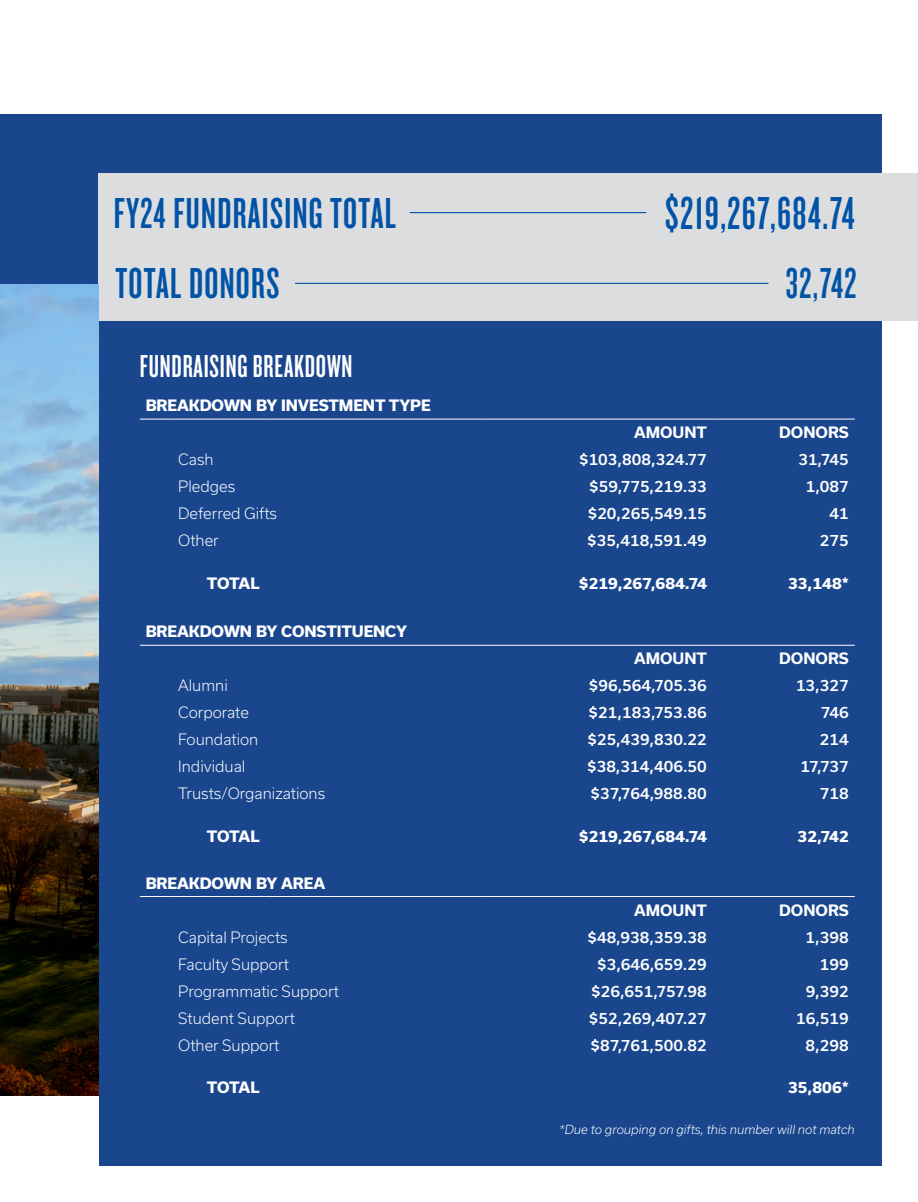
<style>
.page{position:relative;width:918px;height:1202px;background:#fff}
.page>*{position:absolute;margin:0;border:0;box-sizing:border-box;transform-origin:0 0}
.t1{font:48px "Knockout HTF47 Bantamweight";letter-spacing:.03em;color:#0053a6}
.t2{font:45px "Knockout HTF47 Bantamweight";letter-spacing:.03em;color:#0053a6}
.t3{font:33px "Knockout HTF47 Bantamweight";letter-spacing:.025em;color:#fff}
.t4{font:500 15px "Usual";color:#fff}
.t5{font:300 15px "Usual";color:#fff}
.t6{font:800 15px "Usual";letter-spacing:-.01em;color:#fff}
.t7{font:700 15px "Usual";color:#fff}
.t8{font:italic 300 12px "Usual";color:#fff}
</style>
<div class="page">
<div style="left:0;top:113px;width:881px;height:171px;background:#19468d"></div>
<div style="left:99px;top:321px;width:782px;height:844px;background:#19468d"></div>
<div style="left:99px;top:173px;width:819px;height:148px;background:#dcddde"></div>
<img style="left:0;top:285px;width:99px;height:810px">
<hr style="left:204px;top:143px;width:543px;height:1px;background:#fff">
<hr style="left:410px;top:212px;width:236px;height:1px;background:#0053a6">
<hr style="left:295px;top:283px;width:474px;height:1px;background:#0053a6">
<hr style="left:140px;top:419px;width:32px;height:1px;background:#fff">
<hr style="left:172px;top:419px;width:94px;height:1px;background:#fff">
<hr style="left:266px;top:419px;width:217px;height:1px;background:#fff">
<hr style="left:483px;top:419px;width:230px;height:1px;background:#fff">
<hr style="left:713px;top:419px;width:142px;height:1px;background:#fff">
<hr style="left:140px;top:645px;width:32px;height:1px;background:#fff">
<hr style="left:172px;top:645px;width:94px;height:1px;background:#fff">
<hr style="left:266px;top:645px;width:217px;height:1px;background:#fff">
<hr style="left:483px;top:645px;width:230px;height:1px;background:#fff">
<hr style="left:713px;top:645px;width:142px;height:1px;background:#fff">
<hr style="left:140px;top:896px;width:32px;height:1px;background:#fff">
<hr style="left:172px;top:896px;width:94px;height:1px;background:#fff">
<hr style="left:266px;top:896px;width:217px;height:1px;background:#fff">
<hr style="left:483px;top:896px;width:230px;height:1px;background:#fff">
<hr style="left:713px;top:896px;width:142px;height:1px;background:#fff">
<h2 class="t2" style="left:114px;top:190px;width:284px">FY24 FUNDRAISING TOTAL</h2>
<h1 class="t1" style="left:665px;top:189px;width:191px">$219,267,684.74</h1>
<h2 class="t2" style="left:116px;top:261px;width:165px">TOTAL DONORS</h2>
<h2 class="t2" style="left:786px;top:261px;width:72px">32,742</h2>
<h3 class="t3" style="left:140px;top:350px;width:214px">FUNDRAISING BREAKDOWN</h3>
<p class="t6" style="left:146px;top:397px;width:286px">BREAKDOWN BY INVESTMENT TYPE</p>
<p class="t7" style="left:634px;top:424px;width:75px">AMOUNT</p>
<p class="t7" style="left:779px;top:424px;width:71px">DONORS</p>
<p class="t5" style="left:178px;top:451px;width:37px">Cash</p>
<p class="t4" style="left:579px;top:451px;width:129px">$103,808,324.77</p>
<p class="t4" style="left:798px;top:451px;width:52px">31,745</p>
<p class="t5" style="left:178px;top:478px;width:59px">Pledges</p>
<p class="t4" style="left:589px;top:478px;width:119px">$59,775,219.33</p>
<p class="t4" style="left:806px;top:478px;width:44px">1,087</p>
<p class="t5" style="left:178px;top:505px;width:100px">Deferred Gifts</p>
<p class="t4" style="left:588px;top:505px;width:121px">$20,265,549.15</p>
<p class="t4" style="left:830px;top:505px;width:21px">41</p>
<p class="t5" style="left:178px;top:532px;width:42px">Other</p>
<p class="t4" style="left:587px;top:532px;width:121px">$35,418,591.49</p>
<p class="t4" style="left:820px;top:532px;width:30px">275</p>
<p class="t6" style="left:207px;top:574px;width:54px">TOTAL</p>
<p class="t6" style="left:579px;top:574px;width:129px">$219,267,684.74</p>
<p class="t6" style="left:788px;top:574px;width:62px">33,148*</p>
<p class="t6" style="left:146px;top:623px;width:263px">BREAKDOWN BY CONSTITUENCY</p>
<p class="t7" style="left:634px;top:650px;width:75px">AMOUNT</p>
<p class="t7" style="left:779px;top:650px;width:71px">DONORS</p>
<p class="t5" style="left:178px;top:677px;width:51px">Alumni</p>
<p class="t4" style="left:589px;top:677px;width:119px">$96,564,705.36</p>
<p class="t4" style="left:796px;top:677px;width:54px">13,327</p>
<p class="t5" style="left:178px;top:704px;width:72px">Corporate</p>
<p class="t4" style="left:589px;top:704px;width:120px">$21,183,753.86</p>
<p class="t4" style="left:821px;top:704px;width:30px">746</p>
<p class="t5" style="left:178px;top:731px;width:82px">Foundation</p>
<p class="t4" style="left:587px;top:731px;width:121px">$25,439,830.22</p>
<p class="t4" style="left:820px;top:731px;width:30px">214</p>
<p class="t5" style="left:178px;top:758px;width:69px">Individual</p>
<p class="t4" style="left:587px;top:758px;width:121px">$38,314,406.50</p>
<p class="t4" style="left:801px;top:758px;width:50px">17,737</p>
<p class="t5" style="left:178px;top:785px;width:149px">Trusts/Organizations</p>
<p class="t4" style="left:591px;top:785px;width:118px">$37,764,988.80</p>
<p class="t4" style="left:820px;top:785px;width:30px">718</p>
<p class="t6" style="left:207px;top:827px;width:54px">TOTAL</p>
<p class="t6" style="left:579px;top:827px;width:129px">$219,267,684.74</p>
<p class="t6" style="left:798px;top:827px;width:53px">32,742</p>
<p class="t6" style="left:146px;top:874px;width:181px">BREAKDOWN BY AREA</p>
<p class="t7" style="left:634px;top:901px;width:75px">AMOUNT</p>
<p class="t7" style="left:779px;top:901px;width:71px">DONORS</p>
<p class="t5" style="left:178px;top:928px;width:111px">Capital Projects</p>
<p class="t4" style="left:587px;top:928px;width:121px">$48,938,359.38</p>
<p class="t4" style="left:806px;top:928px;width:45px">1,398</p>
<p class="t5" style="left:178px;top:955px;width:112px">Faculty Support</p>
<p class="t4" style="left:597px;top:955px;width:111px">$3,646,659.29</p>
<p class="t4" style="left:820px;top:955px;width:30px">199</p>
<p class="t5" style="left:178px;top:982px;width:162px">Programmatic Support</p>
<p class="t4" style="left:591px;top:982px;width:117px">$26,651,757.98</p>
<p class="t4" style="left:806px;top:982px;width:44px">9,392</p>
<p class="t5" style="left:178px;top:1009px;width:118px">Student Support</p>
<p class="t4" style="left:589px;top:1009px;width:119px">$52,269,407.27</p>
<p class="t4" style="left:796px;top:1009px;width:54px">16,519</p>
<p class="t5" style="left:178px;top:1036px;width:103px">Other Support</p>
<p class="t4" style="left:591px;top:1036px;width:118px">$87,761,500.82</p>
<p class="t4" style="left:806px;top:1036px;width:45px">8,298</p>
<p class="t6" style="left:207px;top:1078px;width:54px">TOTAL</p>
<p class="t6" style="left:788px;top:1078px;width:62px">35,806*</p>
<p class="t8" style="left:559px;top:1122px;width:297px">*Due to grouping on gifts, this number will not match</p>
</div>
